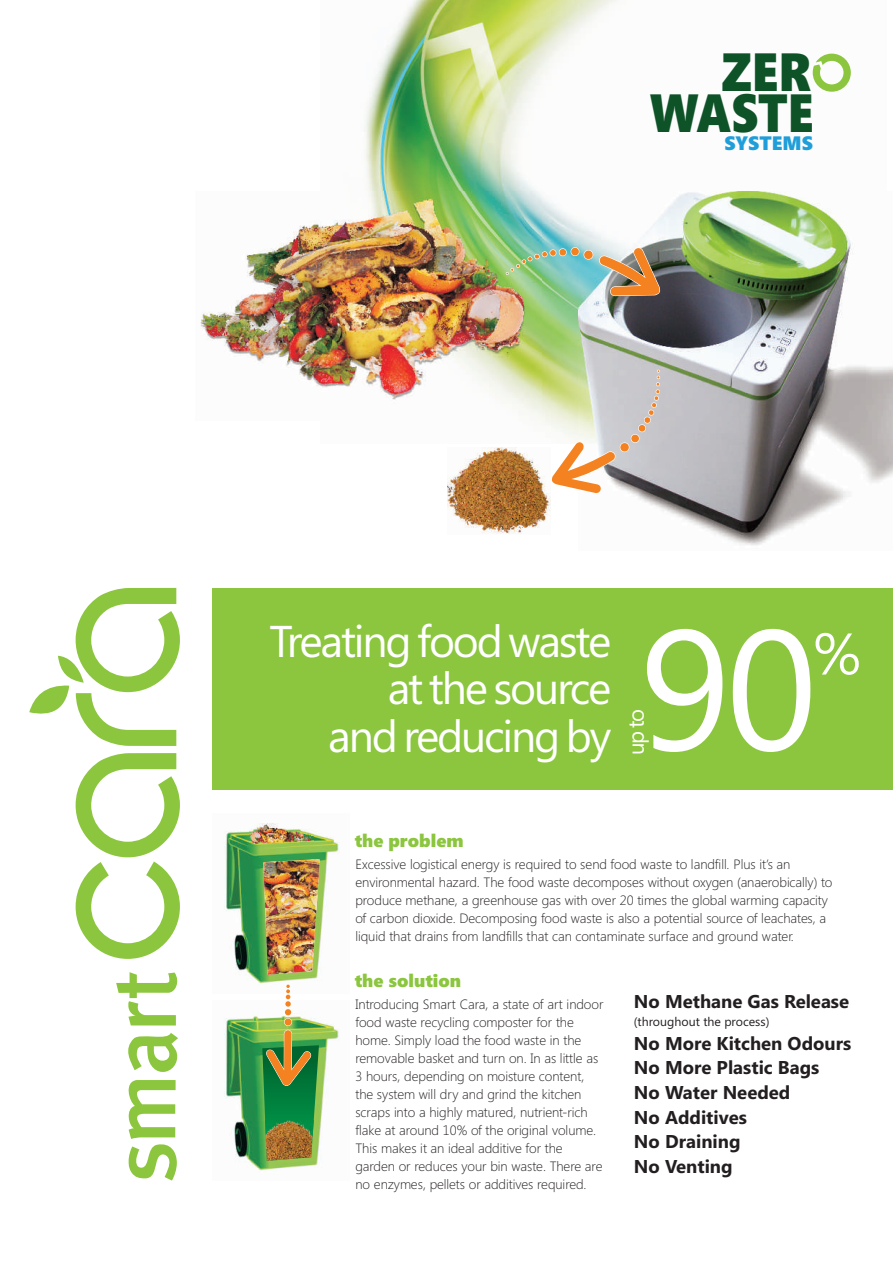
<style>
.page{position:relative;width:893px;height:1263px;background:#fff}
.page>*{position:absolute;margin:0;border:0;box-sizing:border-box;transform-origin:0 0}
.t1{font:170.1px "Segoe UI";color:#fff}
.t2{font:58.2px "Segoe UI";color:#fff}
.t3{font:700 53.7px/41px "Segoe UI Black";color:#0e5228;text-align:right;scale:.9 1}
.t4{font:44.55px/47.7px "Segoe UI";letter-spacing:-.05em;color:#fff;text-align:right}
.t5{font:22.2px "Segoe UI";color:#fff}
.t6{font:700 19.5px "Segoe UI Black";color:#209ed9}
.t7{font:700 18.6px/24.6px "Segoe UI";color:#231f20}
.t8{font:700 18px "Segoe UI Black";color:#8bc63e}
.t9{font:300 13.5px/18px "Segoe UI";color:#231f20}
.t10{font:12.3px "Segoe UI";color:#231f20}
</style>
<div class="page">
<img style="left:365px;top:0;width:470px;height:370px">
<img style="left:200px;top:191px;width:341px;height:230px">
<img style="left:448px;top:448px;width:102px;height:86px">
<img style="left:578px;top:192px;width:315px;height:354px">
<img style="left:506px;top:231px;width:169px;height:85px">
<svg style="left:540px;top:370px;width:122px;height:140px"></svg>
<svg style="left:813px;top:54px;width:38px;height:38px"></svg>
<div style="left:213px;top:588px;width:680px;height:202px;background:#8bc63e"></div>
<svg style="left:128px;top:1080px;width:49px;height:100px"></svg>
<svg style="left:116px;top:972px;width:62px;height:53px"></svg>
<svg style="left:128px;top:1033px;width:50px;height:39px"></svg>
<svg style="left:76px;top:753px;width:104px;height:206px"></svg>
<svg style="left:29px;top:588px;width:151px;height:158px"></svg>
<img style="left:224px;top:1016px;width:116px;height:157px">
<img style="left:224px;top:830px;width:116px;height:156px">
<img style="left:263px;top:859px;width:57px;height:116px">
<img style="left:250px;top:823px;width:63px;height:21px">
<img style="left:262px;top:1028px;width:57px;height:133px">
<svg style="left:284px;top:1018px;width:8px;height:8px"></svg>
<div style="left:284px;top:1008px;width:8px;height:8px;border:1px solid #fff;border-radius:3px"></div>
<div style="left:285px;top:1009px;width:6px;height:7px;background:#f58220;border-radius:3px"></div>
<div style="left:285px;top:1000px;width:7px;height:7px;border:1px solid #fff;border-radius:50%"></div>
<svg style="left:285px;top:984px;width:6px;height:23px"></svg>
<h3 class="t3" style="left:650px;top:57px;width:184px">ZER<br>WASTE</h3>
<h3 class="t6" style="left:724px;top:136px;width:90px">SYSTEMS</h3>
<h3 class="t4" style="left:270px;top:621px;width:343px">Treating food waste at the source<br>and reducing by</h3>
<h1 class="t1" style="left:639px;top:626px;width:180px">90</h1>
<h2 class="t2" style="left:813px;top:632px;width:49px">%</h2>
<h3 class="t5" style="left:627px;top:755px;width:48px;rotate:-90deg">up to</h3>
<h3 class="t8" style="left:355px;top:834px;width:110px">the problem</h3>
<p class="t9" style="left:355px;top:856px;width:479px">Excessive logistical energy is required to send food waste to landfill. Plus it’s an environmental hazard. The food waste decomposes without oxygen (anaerobically) to produce methane, a greenhouse gas with over 20 times the global warming capacity of carbon dioxide. Decomposing food waste is also a potential source of leachates, a liquid that drains from landfills that can contaminate surface and ground water.</p>
<h3 class="t8" style="left:355px;top:974px;width:108px">the solution</h3>
<p class="t9" style="left:355px;top:997px;width:250px">Introducing Smart Cara, a state of art indoor food waste recycling composter for the home. Simply load the food waste in the removable basket and turn on. In as little as 3 hours, depending on moisture content, the system will dry and grind the kitchen scraps into a highly matured, nutrient-rich flake at around 10% of the original volume.<br>This makes it an ideal additive for the garden or reduces your bin waste. There are no enzymes, pellets or additives required.</p>
<h3 class="t7" style="left:634px;top:991px;width:217px">No Methane Gas Release</h3>
<p class="t10" style="left:634px;top:1017px;width:137px">(throughout the process)</p>
<h3 class="t7" style="left:634px;top:1032px;width:219px">No More Kitchen Odours<br>No More Plastic Bags<br>No Water Needed<br>No Additives<br>No Draining<br>No Venting</h3>
</div>
